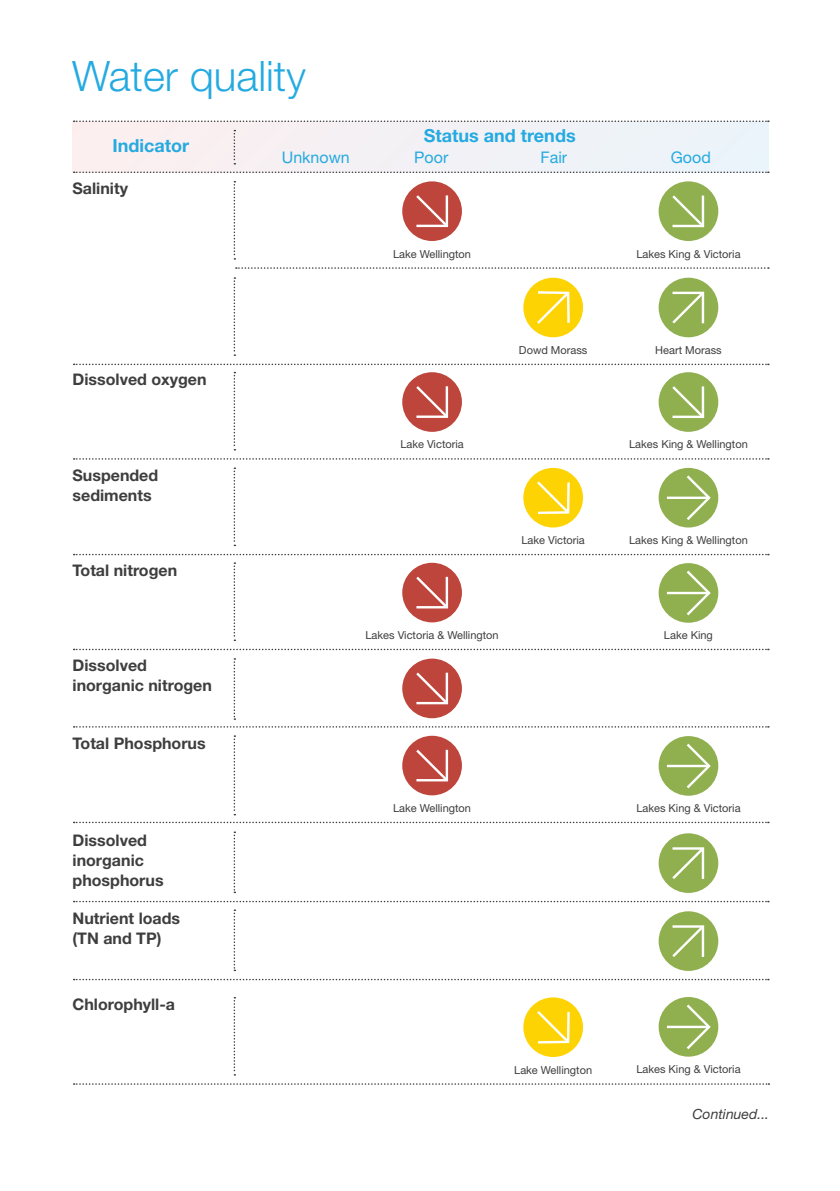
<style>
.page{position:relative;width:840px;height:1191px;background:#fff}
.page>*{position:absolute;margin:0;border:0;box-sizing:border-box;transform-origin:0 0}
.t1{font:300 42px "Helvetica Neue";color:#24aae1}
.t2{font:700 18px "Helvetica Neue";color:#24aae1}
.t3{font:700 16px/20px "Helvetica Neue";color:#3e3e3f}
.t4{font:16px "Helvetica Neue";color:#24aae1}
.t5{font:italic 14px "Helvetica Neue";color:#3e3e3f}
.t6{font:11px "Helvetica Neue";color:#3e3e3f}
</style>
<div class="page">
<svg style="left:236px;top:267px;width:532px;height:2px"></svg>
<svg style="left:74px;top:363px;width:694px;height:2px"></svg>
<svg style="left:74px;top:458px;width:694px;height:1px"></svg>
<svg style="left:74px;top:554px;width:694px;height:1px"></svg>
<svg style="left:74px;top:726px;width:694px;height:1px"></svg>
<svg style="left:74px;top:821px;width:694px;height:2px"></svg>
<svg style="left:74px;top:900px;width:694px;height:2px"></svg>
<svg style="left:74px;top:978px;width:694px;height:2px"></svg>
<svg style="left:74px;top:648px;width:694px;height:2px"></svg>
<svg style="left:233px;top:181px;width:2px;height:79px"></svg>
<svg style="left:233px;top:277px;width:2px;height:79px"></svg>
<svg style="left:233px;top:372px;width:2px;height:78px"></svg>
<svg style="left:233px;top:467px;width:2px;height:79px"></svg>
<svg style="left:233px;top:658px;width:2px;height:62px"></svg>
<svg style="left:233px;top:735px;width:2px;height:80px"></svg>
<svg style="left:233px;top:831px;width:2px;height:62px"></svg>
<svg style="left:233px;top:909px;width:2px;height:62px"></svg>
<svg style="left:233px;top:562px;width:2px;height:79px"></svg>
<div style="left:402px;top:181px;width:59px;height:60px;background:#bd453b;border-radius:50%"></div>
<svg style="left:416px;top:195px;width:33px;height:33px"></svg>
<div style="left:658px;top:181px;width:60px;height:60px;background:#90b050;border-radius:50%"></div>
<svg style="left:672px;top:195px;width:33px;height:33px"></svg>
<div style="left:658px;top:278px;width:60px;height:59px;background:#90b050;border-radius:50%"></div>
<svg style="left:672px;top:291px;width:33px;height:33px"></svg>
<div style="left:402px;top:372px;width:59px;height:60px;background:#bd453b;border-radius:50%"></div>
<svg style="left:416px;top:386px;width:33px;height:32px"></svg>
<div style="left:658px;top:372px;width:60px;height:60px;background:#90b050;border-radius:50%"></div>
<svg style="left:672px;top:386px;width:33px;height:32px"></svg>
<div style="left:523px;top:278px;width:59px;height:59px;background:#fed304;border-radius:50%"></div>
<svg style="left:537px;top:291px;width:33px;height:33px"></svg>
<div style="left:658px;top:468px;width:60px;height:59px;background:#90b050;border-radius:50%"></div>
<svg style="left:686px;top:473px;width:26px;height:50px"></svg>
<hr style="left:666px;top:496px;width:42px;height:3px;background:#fff">
<div style="left:523px;top:468px;width:59px;height:59px;background:#fed304;border-radius:50%"></div>
<svg style="left:537px;top:481px;width:33px;height:34px"></svg>
<div style="left:402px;top:658px;width:59px;height:60px;background:#bd453b;border-radius:50%"></div>
<svg style="left:416px;top:672px;width:33px;height:33px"></svg>
<div style="left:658px;top:563px;width:60px;height:60px;background:#90b050;border-radius:50%"></div>
<svg style="left:683px;top:568px;width:29px;height:50px"></svg>
<hr style="left:666px;top:592px;width:42px;height:2px;background:#fff">
<div style="left:658px;top:736px;width:60px;height:59px;background:#90b050;border-radius:50%"></div>
<svg style="left:683px;top:741px;width:29px;height:50px"></svg>
<hr style="left:666px;top:765px;width:42px;height:2px;background:#fff">
<div style="left:658px;top:997px;width:60px;height:59px;background:#90b050;border-radius:50%"></div>
<svg style="left:683px;top:1002px;width:29px;height:49px"></svg>
<hr style="left:666px;top:1025px;width:42px;height:3px;background:#fff">
<div style="left:402px;top:735px;width:59px;height:60px;background:#bd453b;border-radius:50%"></div>
<svg style="left:416px;top:749px;width:33px;height:33px"></svg>
<div style="left:658px;top:833px;width:60px;height:60px;background:#90b050;border-radius:50%"></div>
<svg style="left:672px;top:847px;width:33px;height:32px"></svg>
<div style="left:658px;top:911px;width:60px;height:60px;background:#90b050;border-radius:50%"></div>
<svg style="left:672px;top:925px;width:33px;height:32px"></svg>
<div style="left:402px;top:563px;width:59px;height:59px;background:#bd453b;border-radius:50%"></div>
<svg style="left:416px;top:576px;width:33px;height:33px"></svg>
<div style="left:72px;top:121px;width:695px;height:51px;background:#f3f1f5"></div>
<svg style="left:74px;top:120px;width:694px;height:2px"></svg>
<svg style="left:74px;top:171px;width:694px;height:2px"></svg>
<svg style="left:233px;top:130px;width:2px;height:34px"></svg>
<svg style="left:74px;top:1083px;width:695px;height:1px"></svg>
<svg style="left:233px;top:997px;width:2px;height:78px"></svg>
<div style="left:523px;top:997px;width:59px;height:60px;background:#fed304;border-radius:50%"></div>
<svg style="left:537px;top:1011px;width:33px;height:33px"></svg>
<h1 class="t1" style="left:72px;top:50px;width:235px">Water quality</h1>
<h2 class="t2" style="left:112px;top:135px;width:78px">Indicator</h2>
<h3 class="t3" style="left:72px;top:178px;width:57px">Salinity</h3>
<h3 class="t3" style="left:72px;top:369px;width:135px">Dissolved oxygen</h3>
<h3 class="t3" style="left:72px;top:465px;width:87px">Suspended sediments</h3>
<h3 class="t3" style="left:72px;top:559px;width:106px">Total nitrogen</h3>
<h3 class="t3" style="left:72px;top:655px;width:141px">Dissolved inorganic nitrogen</h3>
<h3 class="t3" style="left:72px;top:732px;width:135px">Total Phosphorus</h3>
<h3 class="t3" style="left:72px;top:830px;width:92px">Dissolved inorganic phosphorus</h3>
<h3 class="t3" style="left:72px;top:908px;width:109px">Nutrient loads (TN and TP)</h3>
<h3 class="t3" style="left:72px;top:994px;width:104px">Chlorophyll-a</h3>
<h2 class="t2" style="left:423px;top:125px;width:153px">Status and trends</h2>
<h3 class="t4" style="left:281px;top:147px;width:69px">Unknown</h3>
<h3 class="t4" style="left:414px;top:147px;width:36px">Poor</h3>
<h3 class="t4" style="left:540px;top:147px;width:28px">Fair</h3>
<h3 class="t4" style="left:670px;top:147px;width:41px">Good</h3>
<p class="t6" style="left:393px;top:247px;width:79px">Lake Wellington</p>
<p class="t6" style="left:518px;top:343px;width:70px">Dowd Morass</p>
<p class="t6" style="left:636px;top:247px;width:106px">Lakes King &amp; Victoria</p>
<p class="t6" style="left:654px;top:343px;width:68px">Heart Morass</p>
<p class="t6" style="left:400px;top:438px;width:65px">Lake Victoria</p>
<p class="t6" style="left:628px;top:438px;width:120px">Lakes King &amp; Wellington</p>
<p class="t6" style="left:521px;top:533px;width:65px">Lake Victoria</p>
<p class="t6" style="left:628px;top:533px;width:120px">Lakes King &amp; Wellington</p>
<p class="t6" style="left:365px;top:628px;width:135px">Lakes Victoria &amp; Wellington</p>
<p class="t6" style="left:663px;top:629px;width:50px">Lake King</p>
<p class="t6" style="left:393px;top:801px;width:79px">Lake Wellington</p>
<p class="t6" style="left:636px;top:801px;width:106px">Lakes King &amp; Victoria</p>
<p class="t6" style="left:514px;top:1063px;width:79px">Lake Wellington</p>
<p class="t6" style="left:636px;top:1062px;width:106px">Lakes King &amp; Victoria</p>
<p class="t5" style="left:692px;top:1105px;width:78px">Continued...</p>
</div>
